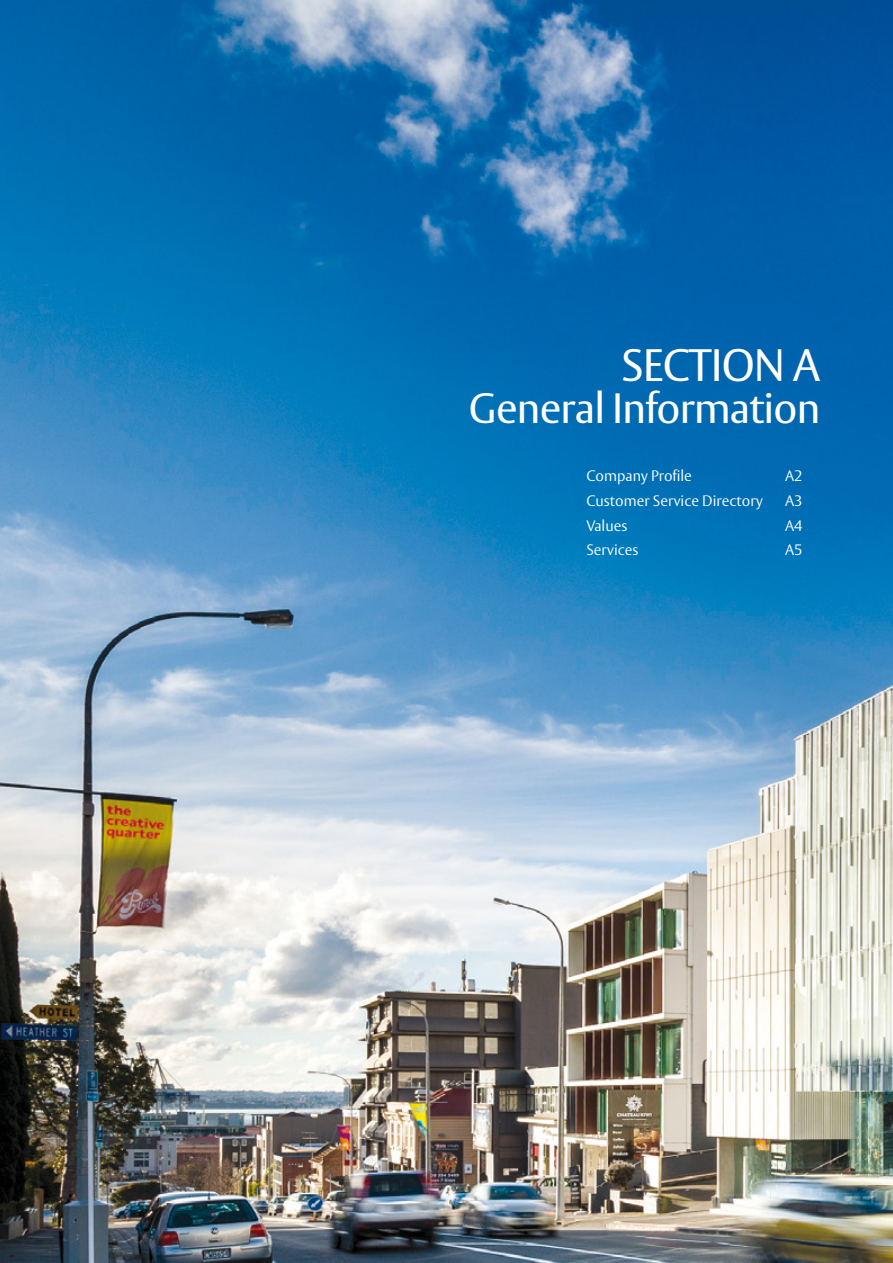
<style>
.page{position:relative;width:893px;height:1263px;background:#fff}
.page>*{position:absolute;margin:0;border:0;box-sizing:border-box;transform-origin:0 0}
.t1{font:45px "ASSA Vesta";letter-spacing:-.02em;color:#fff}
.t2{font:42px "ASSA Vesta";letter-spacing:-.02em;color:#fff}
.t3{font:300 15px "ASSA Vesta";color:#fff}
</style>
<div class="page">
<img style="left:0;top:0;width:893px;height:1263px">
<h1 class="t1" style="left:621px;top:338px;width:201px">SECTION A</h1>
<h2 class="t2" style="left:469px;top:383px;width:353px">General Information</h2>
<p class="t3" style="left:586px;top:467px;width:107px">Company Profile</p>
<p class="t3" style="left:785px;top:467px;width:19px">A2</p>
<p class="t3" style="left:586px;top:491px;width:178px">Customer Service Directory</p>
<p class="t3" style="left:785px;top:491px;width:19px">A3</p>
<p class="t3" style="left:586px;top:516px;width:43px">Values</p>
<p class="t3" style="left:785px;top:516px;width:19px">A4</p>
<p class="t3" style="left:586px;top:541px;width:54px">Services</p>
<p class="t3" style="left:785px;top:541px;width:19px">A5</p>
</div>
